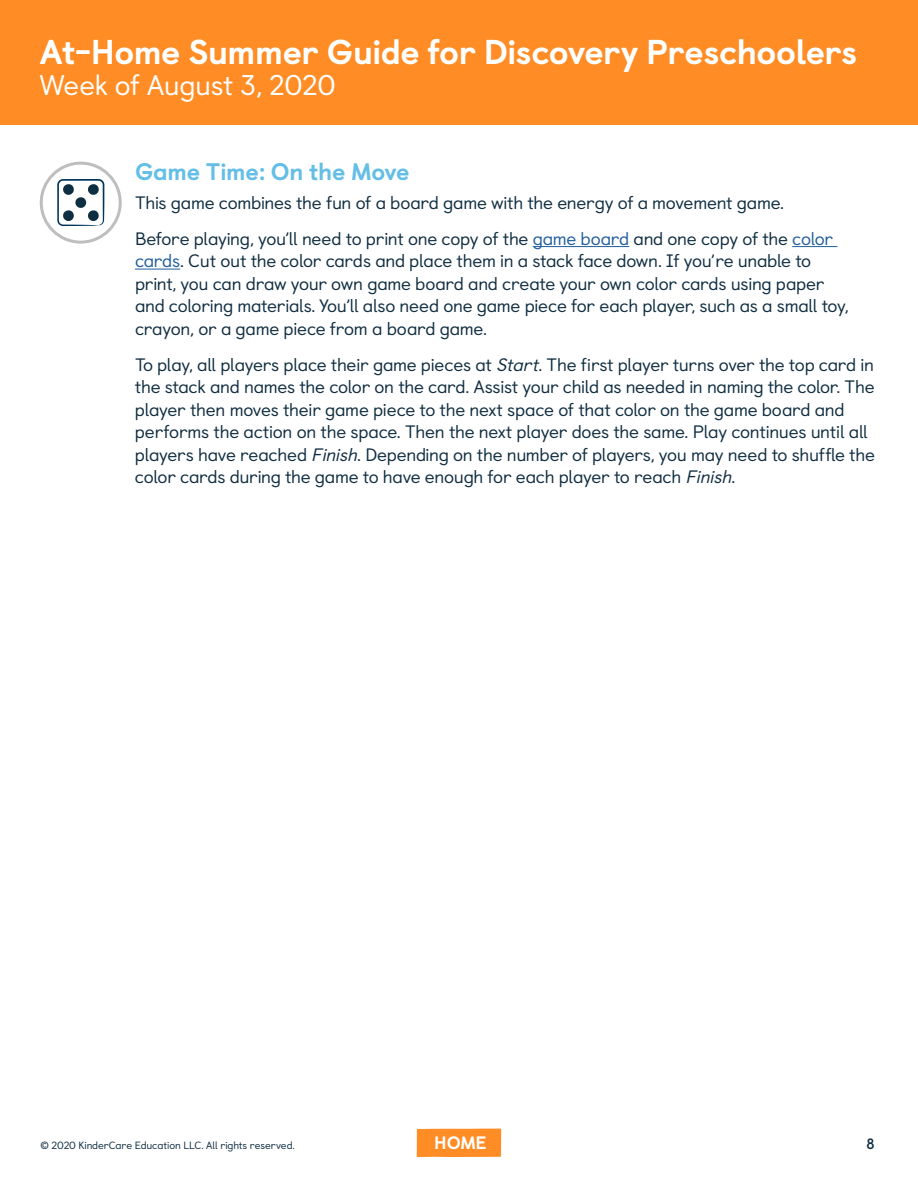
<style>
.page{position:relative;width:918px;height:1188px;background:#fff}
.page>*{position:absolute;margin:0;border:0;box-sizing:border-box;transform-origin:0 0}
.t1{font:800 34.5px "Castledown";letter-spacing:-.015em;color:#fff}
.t2{font:28.5px "Castledown";letter-spacing:-.015em;color:#fff}
.t3{font:800 24px "Castledown";letter-spacing:-.015em;color:#64bee6}
.t4{font:18px/22.5px "Castledown";letter-spacing:-.02em;color:#102e41}
.t5{font:800 18px "Castledown";color:#fff}
.t6{font:700 15px "Castledown";color:#102e41}
.t7{font:10.5px "Castledown";letter-spacing:-.01em;color:#102e41}
.s1{color:#215e9e}
.s2{font-style:italic}
</style>
<div class="page">
<div style="left:417px;top:1129px;width:84px;height:28px;background:#ff8c24"></div>
<div style="left:0;top:0;width:918px;height:125px;background:#ff8c24"></div>
<hr style="left:533px;top:246px;width:96px;height:1px;background:#215e9e">
<hr style="left:792px;top:246px;width:45px;height:1px;background:#215e9e">
<hr style="left:135px;top:269px;width:45px;height:1px;background:#215e9e">
<svg style="left:57px;top:179px;width:47px;height:47px"></svg>
<div style="left:40px;top:162px;width:82px;height:82px;border:3px solid #bebebe;border-radius:50%"></div>
<h1 class="t1" style="left:40px;top:24px;width:819px">At-Home Summer Guide for Discovery Preschoolers</h1>
<h2 class="t2" style="left:40px;top:63px;width:297px">Week of August 3, 2020</h2>
<h3 class="t3" style="left:135px;top:151px;width:276px">Game Time: On the Move</h3>
<p class="t4" style="left:135px;top:183px;width:700px;line-height:36px">This game combines the fun of a board game with the energy of a movement game.<br>Before playing, you’ll need to print one copy of the <span class="s1">game board</span> and one copy of the <span class="s1">color</span></p>
<p class="t4" style="left:135px;top:248px;width:715px"><span class="s1">cards</span>. Cut out the color cards and place them in a stack face down. If you’re unable to print, you can draw your own game board and create your own color cards using paper and coloring materials. You’ll also need one game piece for each player, such as a small toy, crayon, or a game piece from a board game.</p>
<p class="t4" style="left:135px;top:352px;width:741px">To play, all players place their game pieces at <span class="s2">Start</span>. The first player turns over the top card in the stack and names the color on the card. Assist your child as needed in naming the color. The player then moves their game piece to the next space of that color on the game board and performs the action on the space. Then the next player does the same. Play continues until all players have reached <span class="s2">Finish</span>. Depending on the number of players, you may need to shuffle the color cards during the game to have enough for each player to reach <span class="s2">Finish</span>.</p>
<p class="t7" style="left:40px;top:1137px;width:256px">© 2020 KinderCare Education LLC. All rights reserved.</p>
<p class="t5" style="left:434px;top:1128px;width:54px">HOME</p>
<p class="t6" style="left:866px;top:1132px;width:10px">8</p>
</div>
